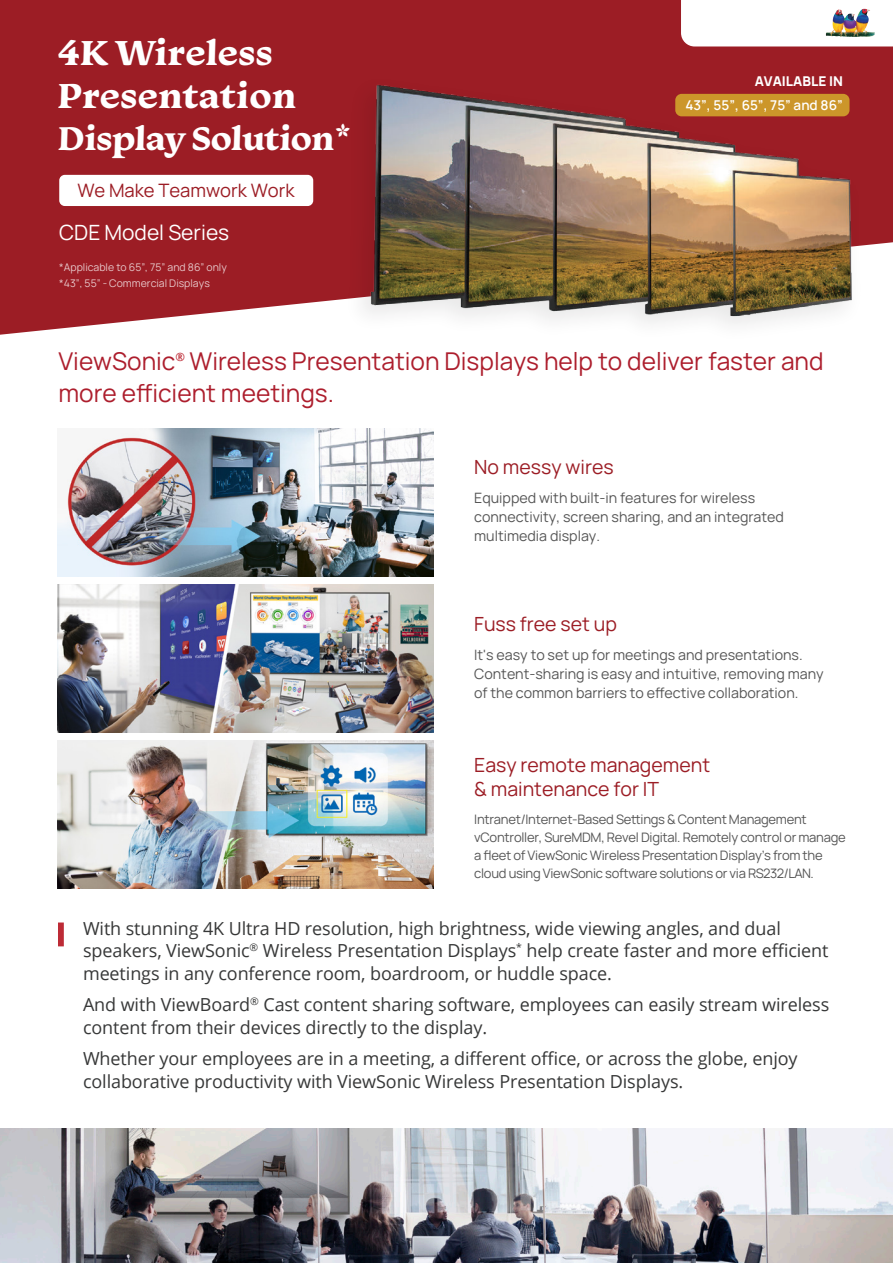
<style>
.page{position:relative;width:893px;height:1263px;background:#fff}
.page>*{position:absolute;margin:0;border:0;box-sizing:border-box;transform-origin:0 0}
.t1{font:700 36.3px/42.5px "Monarcha";color:#fff}
.t2{font:700 34.5px "Monarcha";letter-spacing:-.02em;color:#fff}
.t3{font:24.45px/31.5px "Manrope";color:#ad1e2d}
.t4{font:21px "Manrope";color:#fff}
.t5{font:19.5px/24px "Manrope";color:#9c1d25}
.t6{font:18.45px "Manrope";color:#9c1d25}
.t7{font:18px/22.5px "Open Sans";letter-spacing:-.005em;color:#373838}
.t8{font:14.25px/19.2px "Manrope";color:#565656}
.t9{font:600 13.5px "Manrope";color:#fff}
.t10{font:800 13.5px "Manrope";color:#fff}
.t11{font:13.05px/18px "Manrope";letter-spacing:-.02em;color:#565656}
.t12{font:600 11.55px "Open Sans";color:#bd2b36}
.t13{font:10.5px/15.8px "Manrope";color:#fff}
.s1{font-size:36.3px}
</style>
<div class="page">
<div style="left:0;top:0;width:893px;height:335px;background:#9c1d25"></div>
<img style="left:336px;top:65px;width:536px;height:270px">
<img style="left:365px;top:68px;width:501px;height:255px">
<div style="left:58px;top:922px;width:6px;height:24px;background:#bd2b36"></div>
<img style="left:0;top:1128px;width:893px;height:135px">
<svg style="left:681px;top:0;width:212px;height:46px"></svg>
<img style="left:826px;top:9px;width:38px;height:28px">
<img style="left:58px;top:585px;width:376px;height:148px">
<img style="left:58px;top:740px;width:376px;height:148px">
<img style="left:58px;top:429px;width:376px;height:148px">
<div style="left:675px;top:94px;width:174px;height:22px;background:#cc962a;border-radius:6px"></div>
<div style="left:59px;top:175px;width:254px;height:31px;background:#fff;border-radius:6px"></div>
<h1 class="t1" style="left:58px;top:35px;width:240px">4K Wireless<br>Presentation</h1>
<h2 class="t2" style="left:58px;top:124px;width:295px">Display Solution<span class="s1">*</span></h2>
<p class="t6" style="left:77px;top:177px;width:219px">We Make Teamwork Work</p>
<p class="t4" style="left:59px;top:217px;width:172px">CDE Model Series</p>
<p class="t13" style="left:59px;top:259px;width:169px">*Applicable to 65”, 75” and 86” only *43”, 55” - Commercial Displays</p>
<p class="t10" style="left:755px;top:74px;width:90px">AVAILABLE IN</p>
<p class="t9" style="left:685px;top:100px;width:159px">43”, 55”, 65”, 75” and 86”</p>
<h3 class="t3" style="left:59px;top:349px;width:767px">ViewSonic Wireless Presentation Displays help to deliver faster and more efficient meetings.</h3>
<p class="t12" style="left:175px;top:350px;width:11px">®</p>
<p class="t5" style="left:474px;top:454px;width:141px">No messy wires</p>
<p class="t8" style="left:474px;top:490px;width:311px">Equipped with built-in features for wireless connectivity, screen sharing, and an integrated multimedia display.</p>
<p class="t5" style="left:474px;top:614px;width:144px">Fuss free set up</p>
<p class="t8" style="left:474px;top:644px;width:351px">It's easy to set up for meetings and presentations.<br>Content-sharing is easy and intuitive, removing many of the common barriers to effective collaboration.</p>
<p class="t5" style="left:474px;top:752px;width:237px">Easy remote management &amp; maintenance for IT</p>
<p class="t11" style="left:474px;top:809px;width:373px">Intranet/Internet-Based Settings &amp; Content Management vController, SureMDM, Revel Digital. Remotely control or manage a fleet of ViewSonic Wireless Presentation Display’s from the cloud using ViewSonic software solutions or via RS232/LAN.</p>
<p class="t7" style="left:83px;top:919px;width:747px">With stunning 4K Ultra HD resolution, high brightness, wide viewing angles, and dual speakers, ViewSonic<sup>®</sup> Wireless Presentation Displays<sup>*</sup> help create faster and more efficient meetings in any conference room, boardroom, or huddle space.</p>
<p class="t7" style="left:83px;top:995px;width:748px">And with ViewBoard<sup>®</sup> Cast content sharing software, employees can easily stream wireless content from their devices directly to the display.</p>
<p class="t7" style="left:83px;top:1047px;width:716px">Whether your employees are in a meeting, a different office, or across the globe, enjoy collaborative productivity with ViewSonic Wireless Presentation Displays.</p>
</div>
